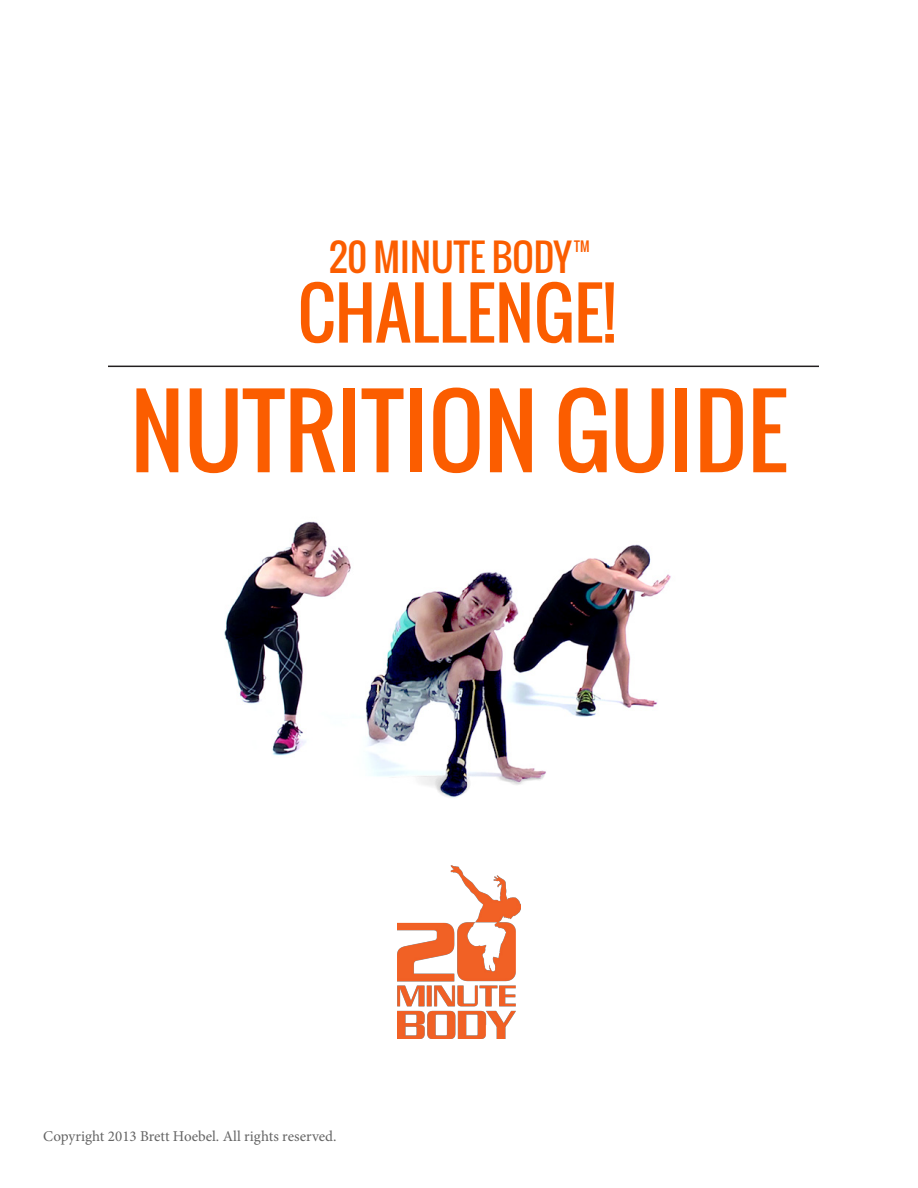
<style>
.page{position:relative;width:918px;height:1188px;background:#fff}
.page>*{position:absolute;margin:0;border:0;box-sizing:border-box;transform-origin:0 0}
.t1{font:95.85px "Oswald";color:#fb5d00}
.t2{font:68.85px "Oswald";color:#fb5d00}
.t3{font:37.2px "Oswald";color:#fb5d00}
.t4{font:15px "Minion Pro";color:#646464}
.t5{font:13.2px "Oswald";color:#fb5d00}
</style>
<div class="page">
<hr style="left:108px;top:366px;width:711px;height:1px;background:#231f20">
<img style="left:224px;top:521px;width:447px;height:277px">
<img style="left:398px;top:866px;width:122px;height:172px">
<h3 class="t3" style="left:329px;top:229px;width:244px">20 MINUTE BODY</h3>
<p class="t5" style="left:574px;top:236px;width:17px">TM</p>
<h2 class="t2" style="left:298px;top:261px;width:320px">CHALLENGE!</h2>
<h1 class="t1" style="left:130px;top:359px;width:659px">NUTRITION GUIDE</h1>
<p class="t4" style="left:43px;top:1126px;width:295px">Copyright 2013 Brett Hoebel. All rights reserved.</p>
</div>
